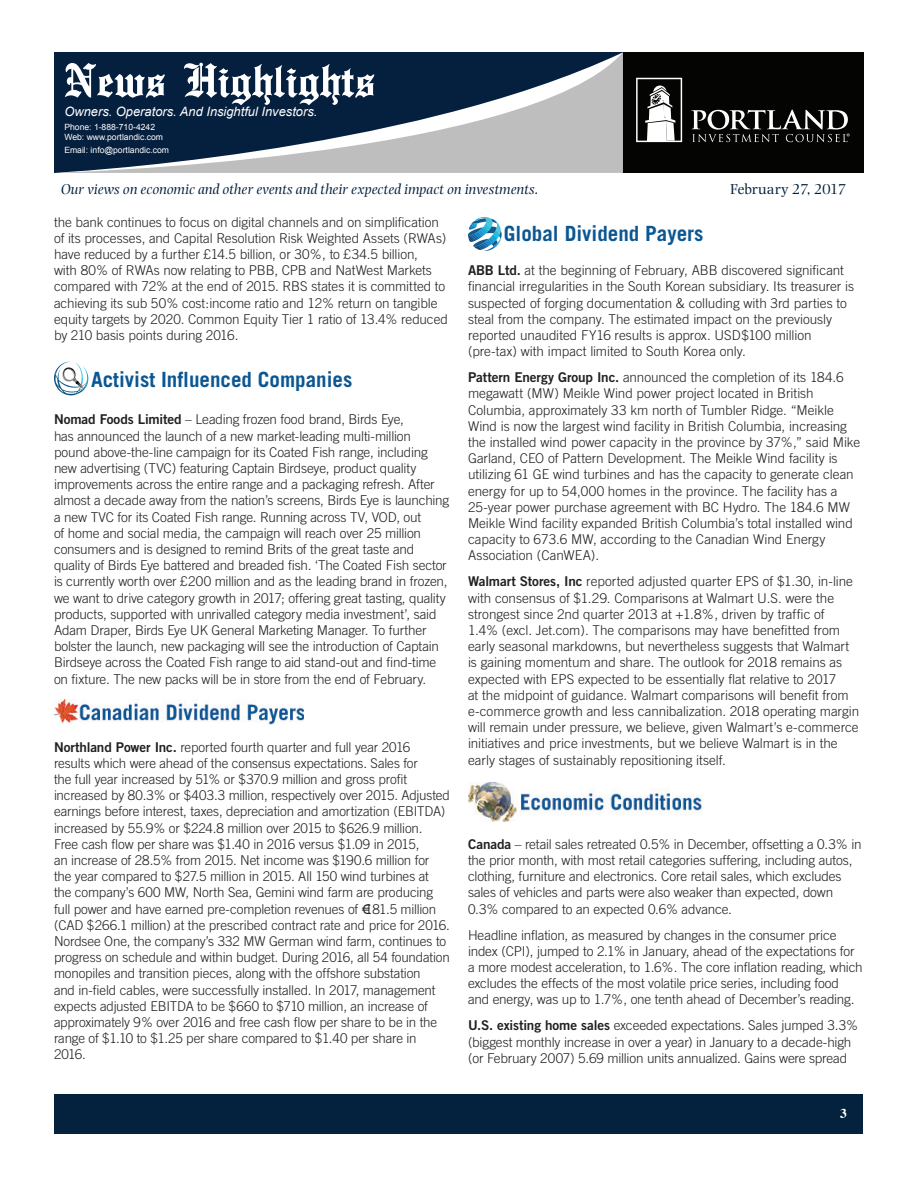
<style>
.page{position:relative;width:918px;height:1188px;background:#fff}
.page>*{position:absolute;margin:0;border:0;box-sizing:border-box;transform-origin:0 0}
.t1{font:500 51px "English Towne";color:#fff}
.t2{font:700 21px "Trade Gothic";color:#0b5793}
.t3{font:italic 15px "Photina";color:#04213e}
.t4{font:15px "Photina";letter-spacing:-.005em;color:#04213e}
.Article_-_Body{font:300 13.5px/16.2px "Trade Gothic";letter-spacing:-.01em;color:#231f20}
.t5{font:700 13.5px "Times";color:#fff}
.t6{font:italic 12.9px "Arial";color:#fff}
.t7{font:8.55px/10.4px "Arial";color:#fff}
.s1{font-family:"Trade Gothic Bold Two";font-weight:400}
</style>
<div class="page">
<div style="left:606px;top:52px;width:258px;height:121px;background:#040503"></div>
<div style="left:55px;top:1094px;width:808px;height:39px;background:#04213e"></div>
<svg style="left:54px;top:53px;width:569px;height:120px;background:#4d5d71"></svg>
<svg style="left:636px;top:78px;width:46px;height:64px"></svg>
<svg style="left:691px;top:110px;width:159px;height:32px"></svg>
<svg style="left:54px;top:362px;width:35px;height:33px"></svg>
<img style="left:54px;top:700px;width:250px;height:25px">
<svg style="left:468px;top:217px;width:34px;height:34px"></svg>
<img style="left:468px;top:782px;width:234px;height:39px">
<h1 class="t1" style="left:64px;top:51px;width:312px">News Highlights</h1>
<p class="t6" style="left:64px;top:103px;width:255px">Owners. Operators. And Insightful Investors.</p>
<p class="t7" style="left:64px;top:122px;width:100px">Phone: 1-888-710-4242<br>Web: www.portlandic.com</p>
<p class="t7" style="left:64px;top:145px;width:106px">Email: info@portlandic.com</p>
<p class="t3" style="left:61px;top:181px;width:479px">Our views on economic and other events and their expected impact on investments.</p>
<p class="t4" style="left:731px;top:180px;width:117px">February 27, 2017</p>
<p class="Article_-_Body" style="left:54px;top:214px;width:396px">the bank continues to focus on digital channels and on simplification of its processes, and Capital Resolution Risk Weighted Assets (RWAs) have reduced by a further £14.5 billion, or 30%, to £34.5 billion,<br>with 80% of RWAs now relating to PBB, CPB and NatWest Markets compared with 72% at the end of 2015. RBS states it is committed to achieving its sub 50% cost:income ratio and 12% return on tangible equity targets by 2020. Common Equity Tier 1 ratio of 13.4% reduced by 210 basis points during 2016.</p>
<p class="t2" style="left:91px;top:367px;width:263px">Activist Influenced Companies</p>
<p class="Article_-_Body" style="left:54px;top:411px;width:397px"><span class="s1">Nomad Foods Limited</span> – Leading frozen food brand, Birds Eye,<br>has announced the launch of a new market-leading multi-million pound above-the-line campaign for its Coated Fish range, including new advertising (TVC) featuring Captain Birdseye, product quality improvements across the entire range and a packaging refresh. After almost a decade away from the nation’s screens, Birds Eye is launching a new TVC for its Coated Fish range. Running across TV, VOD, out<br>of home and social media, the campaign will reach over 25 million consumers and is designed to remind Brits of the great taste and quality of Birds Eye battered and breaded fish. ‘The Coated Fish sector is currently worth over £200 million and as the leading brand in frozen, we want to drive category growth in 2017; offering great tasting, quality products, supported with unrivalled category media investment’, said Adam Draper, Birds Eye UK General Marketing Manager. To further bolster the launch, new packaging will see the introduction of Captain Birdseye across the Coated Fish range to aid stand-out and find-time on fixture. The new packs will be in store from the end of February.</p>
<p class="Article_-_Body" style="left:54px;top:739px;width:398px"><span class="s1">Northland Power Inc.</span> reported fourth quarter and full year 2016<br>results which were ahead of the consensus expectations. Sales for<br>the full year increased by 51% or $370.9 million and gross profit increased by 80.3% or $403.3 million, respectively over 2015. Adjusted earnings before interest, taxes, depreciation and amortization (EBITDA) increased by 55.9% or $224.8 million over 2015 to $626.9 million.<br>Free cash flow per share was $1.40 in 2016 versus $1.09 in 2015,<br>an increase of 28.5% from 2015. Net income was $190.6 million for the year compared to $27.5 million in 2015. All 150 wind turbines at<br>the company’s 600 MW, North Sea, Gemini wind farm are producing full power and have earned pre-completion revenues of €181.5 million (CAD $266.1 million) at the prescribed contract rate and price for 2016.<br>Nordsee One, the company’s 332 MW German wind farm, continues to progress on schedule and within budget. During 2016, all 54 foundation monopiles and transition pieces, along with the offshore substation<br>and in-field cables, were successfully installed. In 2017, management expects adjusted EBITDA to be $660 to $710 million, an increase of approximately 9% over 2016 and free cash flow per share to be in the range of $1.10 to $1.25 per share compared to $1.40 per share in 2016.</p>
<p class="t2" style="left:504px;top:221px;width:201px">Global Dividend Payers</p>
<p class="Article_-_Body" style="left:468px;top:262px;width:388px"><span class="s1">ABB Ltd.</span> at the beginning of February, ABB discovered significant financial irregularities in the South Korean subsidiary. Its treasurer is suspected of forging documentation &amp; colluding with 3rd parties to steal from the company. The estimated impact on the previously reported unaudited FY16 results is approx. USD$100 million (pre-tax) with impact limited to South Korea only.</p>
<p class="Article_-_Body" style="left:468px;top:369px;width:394px"><span class="s1">Pattern Energy Group Inc.</span> announced the completion of its 184.6 megawatt (MW) Meikle Wind power project located in British Columbia, approximately 33 km north of Tumbler Ridge. “Meikle Wind is now the largest wind facility in British Columbia, increasing the installed wind power capacity in the province by 37%,” said Mike Garland, CEO of Pattern Development. The Meikle Wind facility is utilizing 61 GE wind turbines and has the capacity to generate clean energy for up to 54,000 homes in the province. The facility has a 25-year power purchase agreement with BC Hydro. The 184.6 MW Meikle Wind facility expanded British Columbia’s total installed wind capacity to 673.6 MW, according to the Canadian Wind Energy Association (CanWEA).</p>
<p class="Article_-_Body" style="left:468px;top:573px;width:393px"><span class="s1">Walmart Stores, Inc</span> reported adjusted quarter EPS of $1.30, in-line with consensus of $1.29. Comparisons at Walmart U.S. were the strongest since 2nd quarter 2013 at +1.8%, driven by traffic of<br>1.4% (excl. Jet.com). The comparisons may have benefitted from early seasonal markdowns, but nevertheless suggests that Walmart is gaining momentum and share. The outlook for 2018 remains as expected with EPS expected to be essentially flat relative to 2017<br>at the midpoint of guidance. Walmart comparisons will benefit from e-commerce growth and less cannibalization. 2018 operating margin will remain under pressure, we believe, given Walmart’s e-commerce initiatives and price investments, but we believe Walmart is in the early stages of sustainably repositioning itself.</p>
<p class="Article_-_Body" style="left:468px;top:836px;width:395px"><span class="s1">Canada</span> – retail sales retreated 0.5% in December, offsetting a 0.3% in the prior month, with most retail categories suffering, including autos, clothing, furniture and electronics. Core retail sales, which excludes sales of vehicles and parts were also weaker than expected, down 0.3% compared to an expected 0.6% advance.</p>
<p class="Article_-_Body" style="left:468px;top:927px;width:396px">Headline inflation, as measured by changes in the consumer price index (CPI), jumped to 2.1% in January, ahead of the expectations for a more modest acceleration, to 1.6%. The core inflation reading, which excludes the effects of the most volatile price series, including food and energy, was up to 1.7%, one tenth ahead of December’s reading.</p>
<p class="Article_-_Body" style="left:468px;top:1017px;width:392px"><span class="s1">U.S. existing home sales</span> exceeded expectations. Sales jumped 3.3% (biggest monthly increase in over a year) in January to a decade-high (or February 2007) 5.69 million units annualized. Gains were spread</p>
<p class="t5" style="left:840px;top:1100px;width:8px">3</p>
</div>
